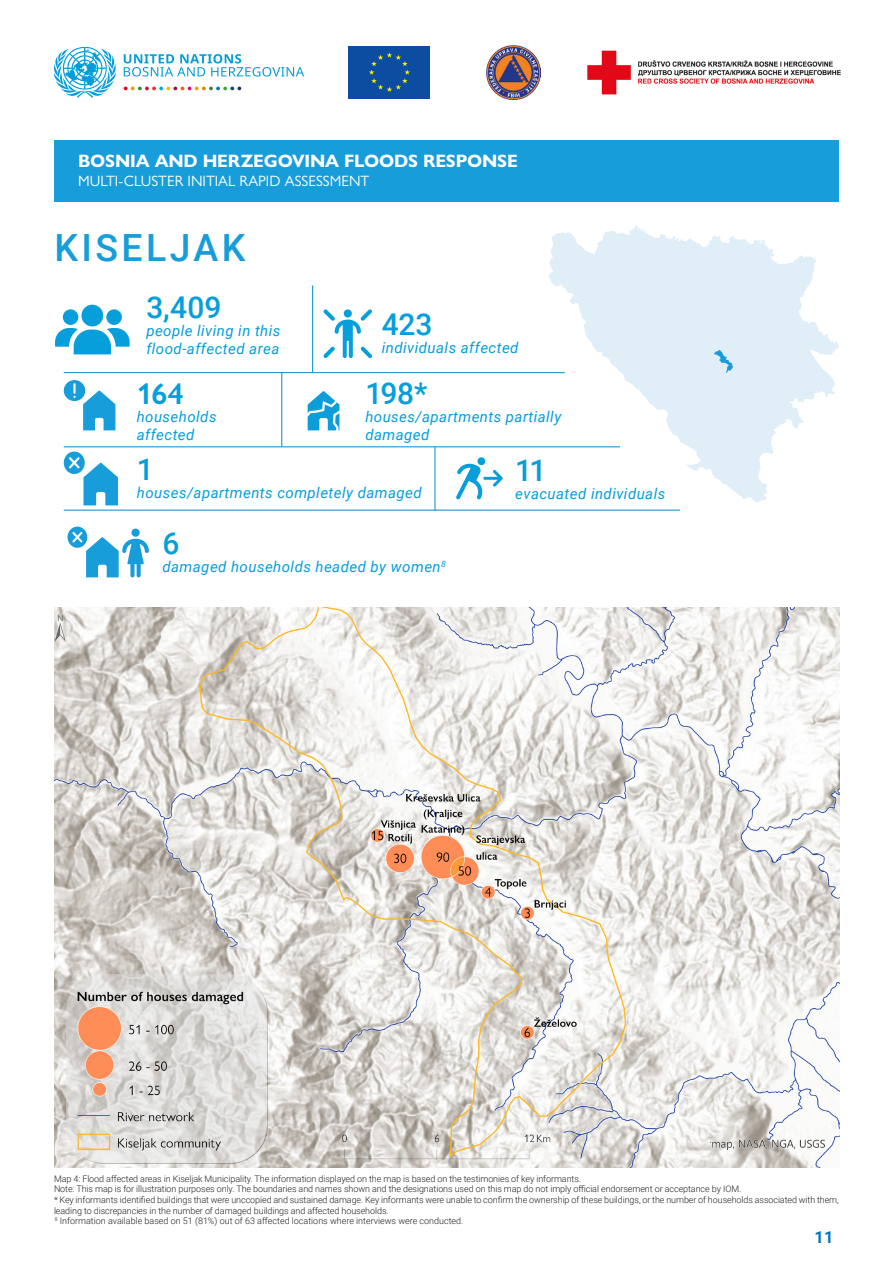
<style>
.page{position:relative;width:893px;height:1263px;background:#fff}
.page>*{position:absolute;margin:0;border:0;box-sizing:border-box;transform-origin:0 0}
.t1{font:500 37.5px "Roboto";letter-spacing:.09em;color:#179dd9}
.t2{font:500 30px "Roboto";letter-spacing:-.015em;color:#069edb}
.t3{font:600 30px "Gill Sans Nova";color:#069edb}
.t4{font:700 18px "Gill Sans Nova";letter-spacing:-.01em;color:#fff}
.t5{font:700 16.5px "Roboto";color:#0077be}
.t6{font:italic 15px/18px "Roboto";letter-spacing:.03em;color:#069edb}
.t7{font:15px "Gill Sans Nova";color:#fff}
.t8{font:300 9px/10.8px "Roboto";letter-spacing:-.01em;color:#231f20}
</style>
<div class="page">
<img style="left:587px;top:50px;width:254px;height:45px">
<svg style="left:54px;top:46px;width:62px;height:52px"></svg>
<svg style="left:124px;top:54px;width:180px;height:23px"></svg>
<svg style="left:124px;top:87px;width:117px;height:3px"></svg>
<img style="left:486px;top:45px;width:54px;height:54px">
<div style="left:349px;top:46px;width:81px;height:52px;background:#0d4da1"></div>
<svg style="left:369px;top:52px;width:41px;height:40px"></svg>
<div style="left:54px;top:140px;width:785px;height:62px;background:#179dd9"></div>
<img style="left:55px;top:608px;width:784px;height:559px">
<svg style="left:323px;top:309px;width:49px;height:49px"></svg>
<div style="left:344px;top:309px;width:8px;height:8px;background:#069edb;border-radius:50%"></div>
<hr style="left:64px;top:372px;width:501px;height:1px;background:#1d99d6">
<hr style="left:64px;top:446px;width:556px;height:1px;background:#1d99d6">
<hr style="left:64px;top:510px;width:616px;height:1px;background:#1d99d6">
<hr style="left:312px;top:285px;width:1px;height:87px;background:#1d99d6">
<hr style="left:281px;top:372px;width:1px;height:75px;background:#1d99d6">
<hr style="left:434px;top:446px;width:2px;height:65px;background:#1d99d6">
<svg style="left:456px;top:457px;width:47px;height:43px"></svg>
<svg style="left:55px;top:328px;width:75px;height:26px"></svg>
<div style="left:81px;top:305px;width:22px;height:21px;background:#069edb;border-radius:50%"></div>
<div style="left:63px;top:309px;width:15px;height:16px;background:#069edb;border-radius:50%"></div>
<div style="left:106px;top:309px;width:16px;height:16px;background:#069edb;border-radius:50%"></div>
<svg style="left:64px;top:380px;width:51px;height:50px"></svg>
<svg style="left:64px;top:451px;width:54px;height:54px"></svg>
<svg style="left:308px;top:391px;width:31px;height:39px"></svg>
<svg style="left:67px;top:527px;width:82px;height:50px"></svg>
<div style="left:131px;top:529px;width:9px;height:8px;background:#179dd9;border-radius:50%"></div>
<svg style="left:548px;top:225px;width:291px;height:278px;fill:#e0eef7"></svg>
<svg style="left:714px;top:350px;width:19px;height:23px"></svg>
<p class="t4" style="left:78px;top:149px;width:441px">BOSNIA AND HERZEGOVINA FLOODS RESPONSE</p>
<p class="t7" style="left:78px;top:172px;width:293px">MULTI-CLUSTER INITIAL RAPID ASSESSMENT</p>
<p class="t1" style="left:55px;top:221px;width:192px">KISELJAK</p>
<p class="t2" style="left:146px;top:287px;width:77px">3,409</p>
<p class="t6" style="left:146px;top:321px;width:136px">people living in this flood-affected area</p>
<p class="t3" style="left:137px;top:375px;width:49px">164</p>
<p class="t6" style="left:137px;top:407px;width:81px">households affected</p>
<p class="t2" style="left:382px;top:304px;width:52px">423</p>
<p class="t6" style="left:382px;top:339px;width:138px">individuals affected</p>
<p class="t2" style="left:365px;top:373px;width:64px">198*</p>
<p class="t6" style="left:365px;top:407px;width:197px">houses/apartments partially damaged</p>
<p class="t2" style="left:137px;top:448px;width:19px">1</p>
<p class="t6" style="left:137px;top:483px;width:286px">houses/apartments completely damaged</p>
<p class="t2" style="left:162px;top:523px;width:19px">6</p>
<p class="t6" style="left:162px;top:557px;width:285px">damaged households headed by women<sup>8</sup></p>
<p class="t2" style="left:515px;top:449px;width:33px">11</p>
<p class="t6" style="left:515px;top:484px;width:152px">evacuated individuals</p>
<p class="t8" style="left:54px;top:1172px;width:528px">Map 4: Flood affected areas in Kiseljak Municipality. The information displayed on the map is based on the testimonies of key informants.</p>
<p class="t8" style="left:54px;top:1183px;width:689px">Note: This map is for illustration purposes only. The boundaries and names shown and the designations used on this map do not imply official endorsement or acceptance by IOM.</p>
<p class="t8" style="left:54px;top:1194px;width:786px">* Key informants identified buildings that were unccopied and sustained damage. Key informants were unable to confirm the ownership of these buildings, or the number of households associated with them, leading to discrepancies in the number of damaged buildings and affected households.</p>
<p class="t8" style="left:55px;top:1215px;width:410px"><sup>8</sup> Information available based on 51 (81%) out of 63 affected locations where interviews were conducted.</p>
<h3 class="t5" style="left:814px;top:1226px;width:20px">11</h3>
</div>
